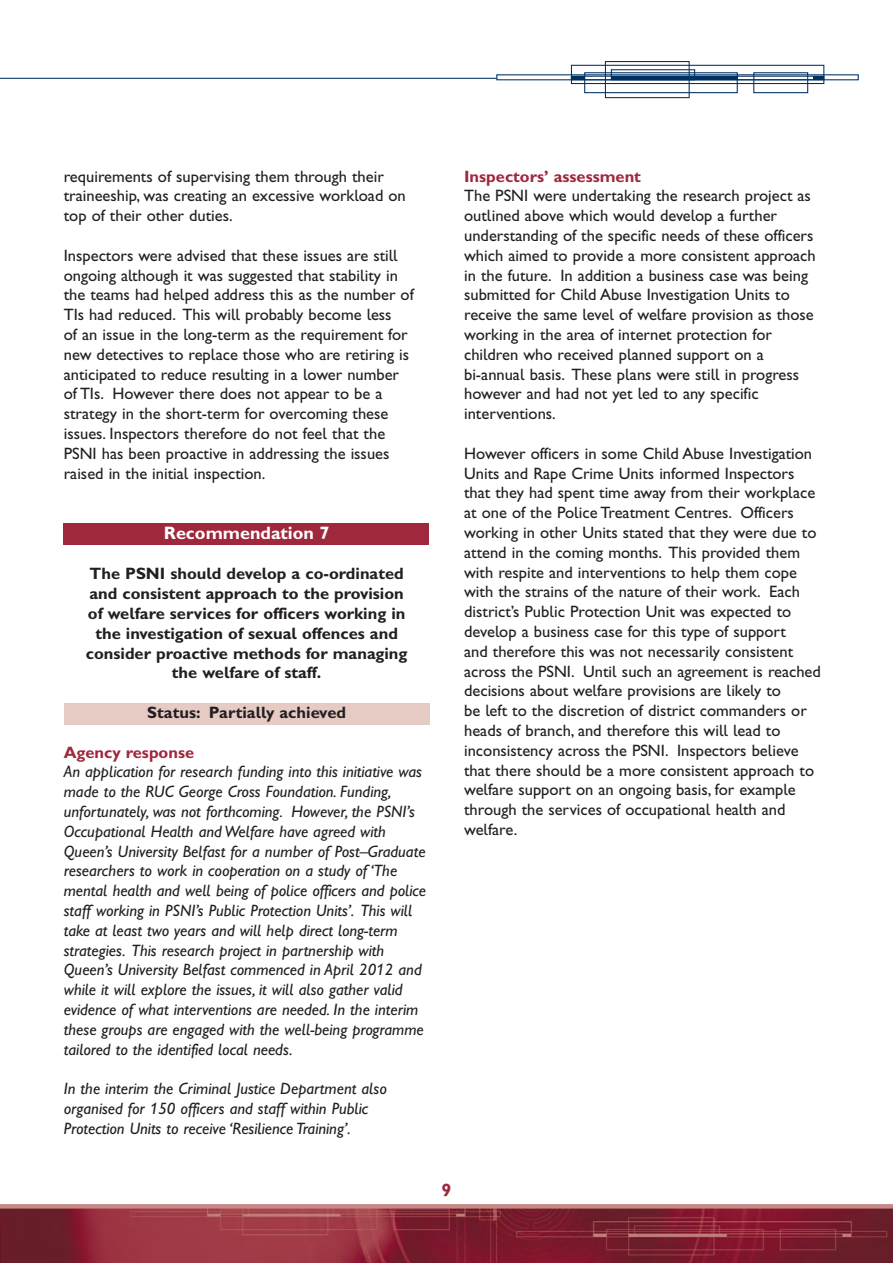
<style>
.page{position:relative;width:893px;height:1263px;background:#fff}
.page>*{position:absolute;margin:0;border:0;box-sizing:border-box;transform-origin:0 0}
.t1{font:18px "Gill Sans Hta Bold Plain";color:#fff}
.t2{font:18px "Gill Sans Hta Bold Plain";color:#9f283d}
.t3{font:16.5px/19.8px "Gill Sans Hta";color:#231f20}
.t4{font:italic 16.5px/19.8px "Gill Sans Hta";color:#231f20}
.t5{font:16.5px/19.8px "Gill Sans Hta Bold Plain";color:#231f20;text-align:center}
.t6{font:16.5px "Gill Sans Hta Bold Plain";color:#9f283d}
</style>
<div class="page">
<div style="left:64px;top:523px;width:365px;height:21px;background:#9f283d"></div>
<div style="left:64px;top:703px;width:365px;height:21px;background:#e6cac4"></div>
<img style="left:1px;top:1208px;width:892px;height:55px">
<div style="left:605px;top:61px;width:85px;height:37px;border:1px solid #003163"></div>
<div style="left:571px;top:65px;width:253px;height:19px;border:1px solid #003163"></div>
<div style="left:753px;top:72px;width:55px;height:21px;border:1px solid #003163"></div>
<div style="left:584px;top:72px;width:154px;height:21px;border:1px solid #003163"></div>
<div style="left:571px;top:76px;width:253px;height:4px;border:1px solid #003163"></div>
<div style="left:611px;top:69px;width:84px;height:11px;border:1px solid #003163"></div>
<hr style="left:571px;top:76px;width:14px;height:4px;background:#003163">
<hr style="left:611px;top:76px;width:126px;height:4px;background:#003163">
<hr style="left:813px;top:76px;width:11px;height:4px;background:#003163">
<hr style="left:0;top:78px;width:497px;height:1px;background:#003163">
<hr style="left:0;top:1204px;width:893px;height:4px;background:#c68985">
<p class="t3" style="left:64px;top:168px;width:344px">requirements of supervising them through their traineeship, was creating an excessive workload on top of their other duties.</p>
<p class="t3" style="left:64px;top:247px;width:352px">Inspectors were advised that these issues are still ongoing although it was suggested that stability in the teams had helped address this as the number of TIs had reduced. This will probably become less<br>of an issue in the long-term as the requirement for new detectives to replace those who are retiring is anticipated to reduce resulting in a lower number of TIs. However there does not appear to be a strategy in the short-term for overcoming these issues. Inspectors therefore do not feel that the PSNI has been proactive in addressing the issues raised in the initial inspection.</p>
<p class="t1" style="left:164px;top:527px;width:167px">Recommendation 7</p>
<p class="t5" style="left:86px;top:566px;width:323px">The PSNI should develop a co-ordinated and consistent approach to the provision of welfare services for officers working in the investigation of sexual offences and consider proactive methods for managing the welfare of staff.</p>
<p class="t5" style="left:147px;top:704px;width:200px">Status: Partially achieved</p>
<p class="t6" style="left:64px;top:746px;width:132px">Agency response</p>
<p class="t4" style="left:64px;top:763px;width:364px">An application for research funding into this initiative was made to the RUC George Cross Foundation. Funding, unfortunately, was not forthcoming. However, the PSNI’s Occupational Health and Welfare have agreed with Queen’s University Belfast for a number of Post–Graduate researchers to work in cooperation on a study of ‘The mental health and well being of police officers and police staff working in PSNI’s Public Protection Units’. This will take at least two years and will help direct long-term strategies. This research project in partnership with Queen’s University Belfast commenced in April 2012 and while it will explore the issues, it will also gather valid evidence of what interventions are needed. In the interim these groups are engaged with the well-being programme tailored to the identified local needs.</p>
<p class="t4" style="left:64px;top:1080px;width:324px">In the interim the Criminal Justice Department also organised for 150 officers and staff within Public<br>Protection Units to receive ‘Resilience Training’.</p>
<p class="t6" style="left:464px;top:170px;width:178px">Inspectors’ assessment</p>
<p class="t3" style="left:464px;top:187px;width:353px">The PSNI were undertaking the research project as outlined above which would develop a further understanding of the specific needs of these officers which aimed to provide a more consistent approach in the future. In addition a business case was being submitted for Child Abuse Investigation Units to receive the same level of welfare provision as those working in the area of internet protection for children who received planned support on a bi-annual basis. These plans were still in progress however and had not yet led to any specific interventions.</p>
<p class="t3" style="left:464px;top:445px;width:358px">However officers in some Child Abuse Investigation Units and Rape Crime Units informed Inspectors that they had spent time away from their workplace at one of the Police Treatment Centres. Officers working in other Units stated that they were due to attend in the coming months. This provided them with respite and interventions to help them cope with the strains of the nature of their work. Each district’s Public Protection Unit was expected to develop a business case for this type of support<br>and therefore this was not necessarily consistent across the PSNI. Until such an agreement is reached decisions about welfare provisions are likely to<br>be left to the discretion of district commanders or heads of branch, and therefore this will lead to inconsistency across the PSNI. Inspectors believe that there should be a more consistent approach to welfare support on an ongoing basis, for example through the services of occupational health and welfare.</p>
<p class="t2" style="left:441px;top:1184px;width:11px">9</p>
</div>
